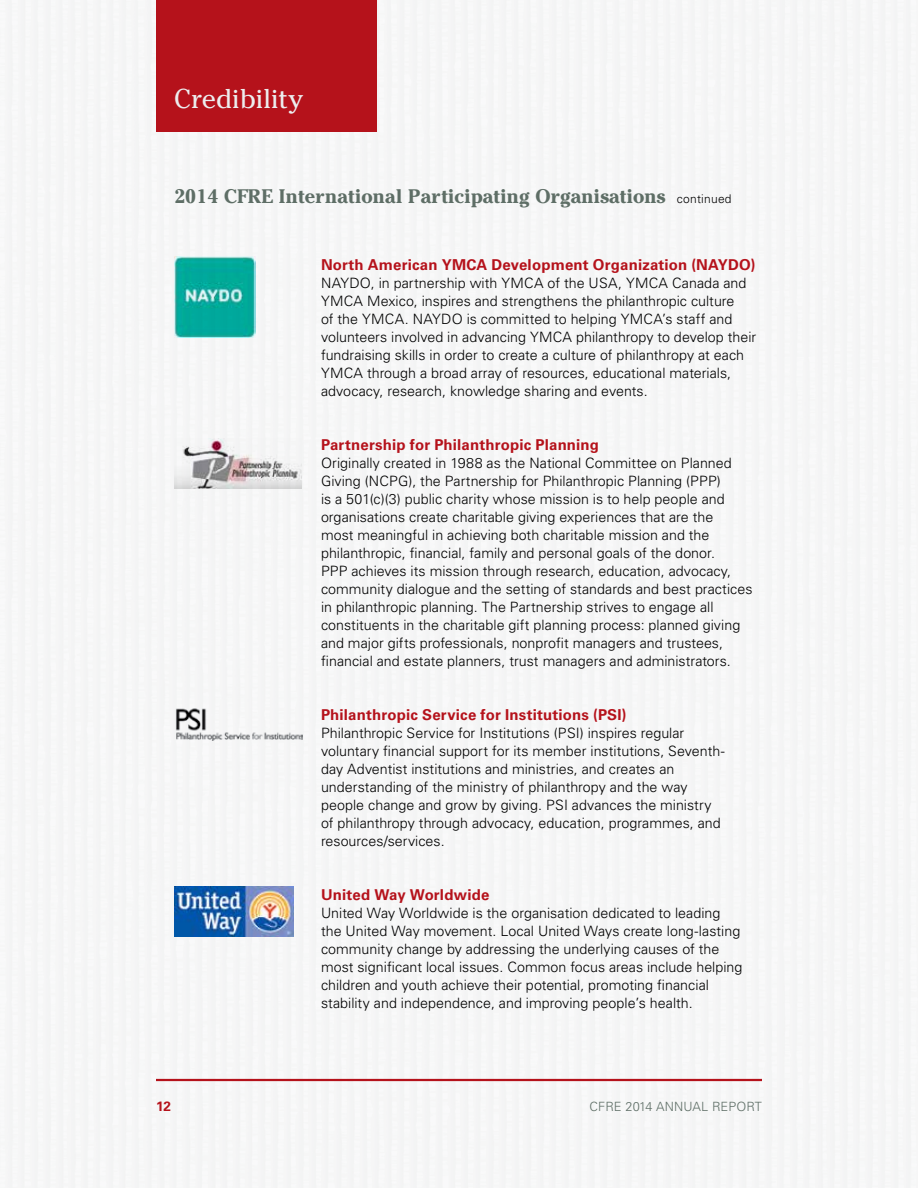
<style>
.page{position:relative;width:918px;height:1188px;background:#fff}
.page>*{position:absolute;margin:0;border:0;box-sizing:border-box;transform-origin:0 0}
.t1{font:27px "Cheltenham Std";color:#ededee}
.t2{font:700 19.5px "Cheltenham Std";letter-spacing:.01em;color:#5e6e66}
.t3{font:700 15px "Univers LT Std";letter-spacing:.015em;color:#b5121b}
.t4{font:300 14.25px/18px "Univers LT Std";color:#000}
.t5{font:700 13.5px "Univers LT Std";color:#b5121b}
.t6{font:300 12.75px "Univers LT Std";letter-spacing:.01em;color:#5e6e66}
.s1{font-family:"Univers LT Std";font-weight:300;font-size:12px;color:#000}
</style>
<div class="page">
<div style="left:8px;top:0;width:904px;height:1188px;background:#f6f6f6"></div>
<div style="left:156px;top:0;width:220px;height:132px;background:#b5121b"></div>
<hr style="left:156px;top:1079px;width:606px;height:2px;background:#b5121b">
<img style="left:175px;top:702px;width:128px;height:39px">
<img style="left:175px;top:886px;width:118px;height:50px">
<img style="left:174px;top:256px;width:82px;height:82px">
<img style="left:174px;top:438px;width:128px;height:50px">
<h1 class="t1" style="left:174px;top:83px;width:130px">Credibility</h1>
<h2 class="t2" style="left:174px;top:184px;width:559px">2014 CFRE International Participating Organisations <span class="s1">continued</span></h2>
<p class="t3" style="left:321px;top:256px;width:436px">North American YMCA Development Organization (NAYDO)</p>
<p class="t4" style="left:321px;top:274px;width:437px">NAYDO, in partnership with YMCA of the USA, YMCA Canada and YMCA Mexico, inspires and strengthens the philanthropic culture<br>of the YMCA. NAYDO is committed to helping YMCA’s staff and volunteers involved in advancing YMCA philanthropy to develop their fundraising skills in order to create a culture of philanthropy at each YMCA through a broad array of resources, educational materials, advocacy, research, knowledge sharing and events.</p>
<p class="t3" style="left:321px;top:436px;width:280px">Partnership for Philanthropic Planning</p>
<p class="t4" style="left:321px;top:454px;width:433px">Originally created in 1988 as the National Committee on Planned Giving (NCPG), the Partnership for Philanthropic Planning (PPP)<br>is a 501(c)(3) public charity whose mission is to help people and organisations create charitable giving experiences that are the<br>most meaningful in achieving both charitable mission and the philanthropic, financial, family and personal goals of the donor.<br>PPP achieves its mission through research, education, advocacy, community dialogue and the setting of standards and best practices in philanthropic planning. The Partnership strives to engage all constituents in the charitable gift planning process: planned giving and major gifts professionals, nonprofit managers and trustees, financial and estate planners, trust managers and administrators.</p>
<p class="t3" style="left:321px;top:706px;width:307px">Philanthropic Service for Institutions (PSI)</p>
<p class="t4" style="left:321px;top:724px;width:405px">Philanthropic Service for Institutions (PSI) inspires regular voluntary financial support for its member institutions, Seventh&shy;day Adventist institutions and ministries, and creates an understanding of the ministry of philanthropy and the way people change and grow by giving. PSI advances the ministry of philanthropy through advocacy, education, programmes, and resources/services.</p>
<p class="t3" style="left:321px;top:886px;width:170px">United Way Worldwide</p>
<p class="t4" style="left:321px;top:904px;width:423px">United Way Worldwide is the organisation dedicated to leading the United Way movement. Local United Ways create long-lasting community change by addressing the underlying causes of the most significant local issues. Common focus areas include helping children and youth achieve their potential, promoting financial stability and independence, and improving people’s health.</p>
<p class="t5" style="left:156px;top:1098px;width:17px">12</p>
<p class="t6" style="left:589px;top:1099px;width:174px">CFRE 2014 ANNUAL REPORT</p>
</div>
